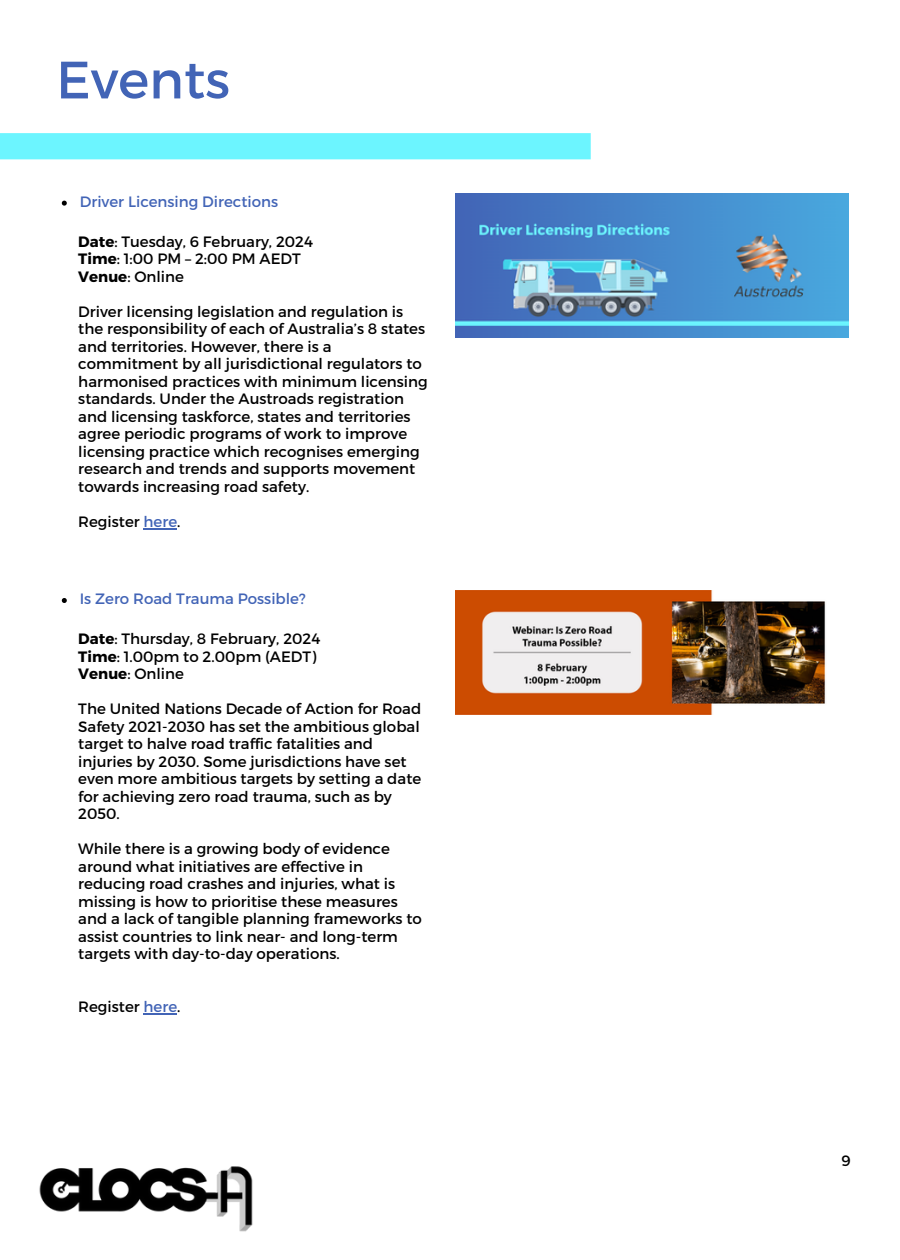
<style>
.page{position:relative;width:900px;height:1260px;background:#fff}
.page>*{position:absolute;margin:0;border:0;box-sizing:border-box;transform-origin:0 0}
.t1{font:52.5px "Montserrat";color:#4264b6}
.t2{font:15px/17.5px "Montserrat";color:#000}
.t3{font:15px "Montserrat";color:#4264b6}
.s1{font-weight:700}
.s2{color:#4264b6}
</style>
<div class="page">
<img style="left:39px;top:1166px;width:214px;height:66px">
<div style="left:0;top:133px;width:591px;height:26px;background:#6cf5ff"></div>
<img style="left:455px;top:193px;width:394px;height:145px">
<img style="left:455px;top:590px;width:371px;height:124px">
<svg style="left:62px;top:201px;width:5px;height:5px"></svg>
<hr style="left:144px;top:528px;width:33px;height:1px;background:#4264b6">
<svg style="left:62px;top:598px;width:5px;height:5px"></svg>
<hr style="left:144px;top:1013px;width:33px;height:1px;background:#4264b6">
<h1 class="t1" style="left:56px;top:46px;width:175px">Events</h1>
<p class="t3" style="left:80px;top:192px;width:200px">Driver Licensing Directions</p>
<p class="t2" style="left:78px;top:232px;width:236px"><span class="s1">Date</span>: Tuesday, 6 February, 2024<br><span class="s1">Time</span>: 1:00 PM – 2:00 PM AEDT<br><span class="s1">Venue</span>: Online</p>
<p class="t2" style="left:78px;top:302px;width:351px">Driver licensing legislation and regulation is the responsibility of each of Australia’s 8 states and territories. However, there is a commitment by all jurisdictional regulators to harmonised practices with minimum licensing standards. Under the Austroads registration and licensing taskforce, states and territories agree periodic programs of work to improve licensing practice which recognises emerging research and trends and supports movement towards increasing road safety.</p>
<p class="t2" style="left:78px;top:512px;width:104px">Register <span class="s2">here</span>.</p>
<p class="t3" style="left:80px;top:589px;width:227px">Is Zero Road Trauma Possible?</p>
<p class="t2" style="left:78px;top:629px;width:244px"><span class="s1">Date</span>: Thursday, 8 February, 2024<br><span class="s1">Time</span>: 1.00pm to 2.00pm (AEDT)<br><span class="s1">Venue</span>: Online</p>
<p class="t2" style="left:78px;top:699px;width:345px">The United Nations Decade of Action for Road Safety 2021-2030 has set the ambitious global target to halve road traffic fatalities and injuries by 2030. Some jurisdictions have set even more ambitious targets by setting a date for achieving zero road trauma, such as by 2050.</p>
<p class="t2" style="left:78px;top:839px;width:345px">While there is a growing body of evidence around what initiatives are effective in reducing road crashes and injuries, what is missing is how to prioritise these measures and a lack of tangible planning frameworks to assist countries to link near- and long-term targets with day-to-day operations.</p>
<p class="t2" style="left:78px;top:997px;width:104px">Register <span class="s2">here</span>.</p>
<p class="t2" style="left:842px;top:1151px;width:11px">9</p>
</div>
